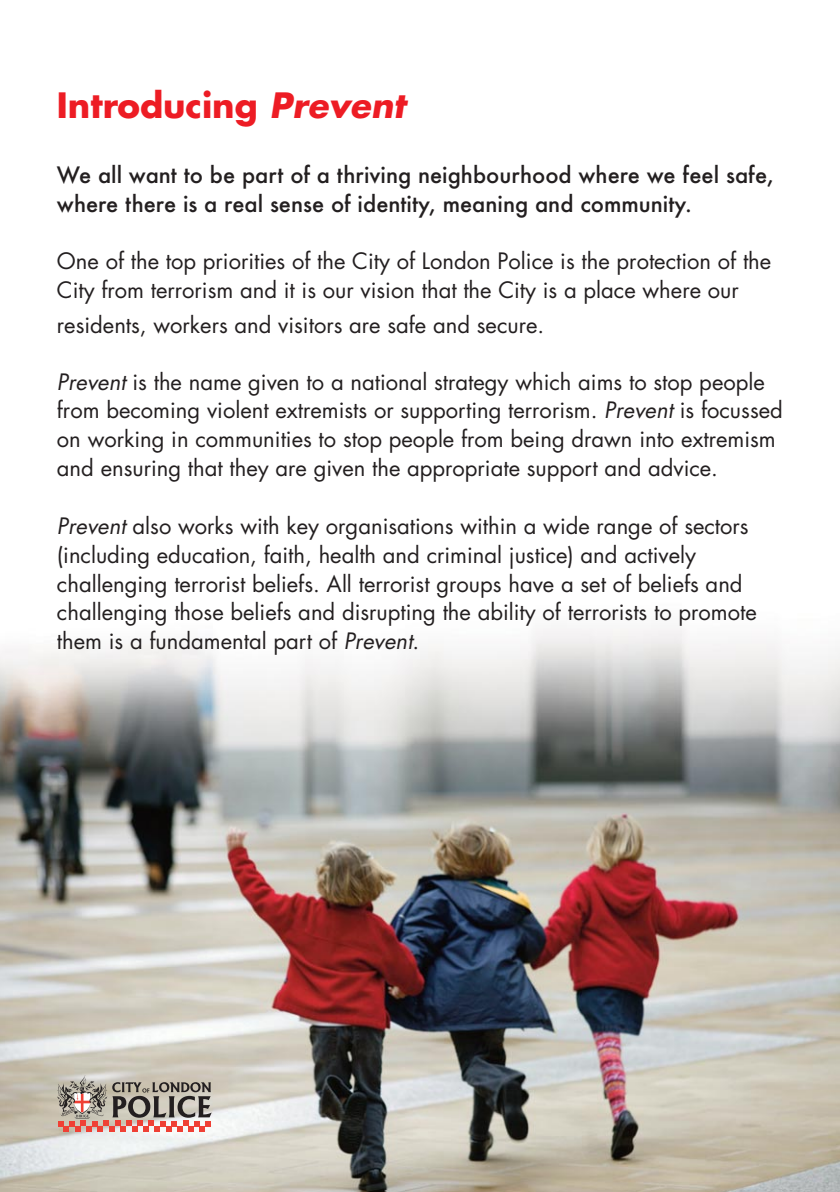
<style>
.page{position:relative;width:840px;height:1192px;background:#fff}
.page>*{position:absolute;margin:0;border:0;box-sizing:border-box;transform-origin:0 0}
.t1{font:700 34px "Futura";color:#ed1c24}
.t2{font:22px/28.8px "Futura";color:#231f20}
.t3{font:500 22px/28.6px "Futura";color:#231f20}
.s1{font-style:italic}
</style>
<div class="page">
<img style="left:0;top:629px;width:840px;height:563px">
<svg style="left:57px;top:1075px;width:155px;height:57px;background:#b0988e"></svg>
<h1 class="t1" style="left:57px;top:90px;width:356px">Introducing <span class="s1">Prevent</span></h1>
<p class="t3" style="left:57px;top:162px;width:718px">We all want to be part of a thriving neighbourhood where we feel safe, where there is a real sense of identity, meaning and community.</p>
<p class="t2" style="left:57px;top:248px;width:715px">One of the top priorities of the City of London Police is the protection of the<br>City from terrorism and it is our vision that the City is a place where our</p>
<p class="t2" style="left:57px;top:313px;width:489px">residents, workers and visitors are safe and secure.</p>
<p class="t2" style="left:57px;top:369px;width:727px"><span class="s1">Prevent</span> is the name given to a national strategy which aims to stop people from becoming violent extremists or supporting terrorism. <span class="s1">Prevent</span> is focussed on working in communities to stop people from being drawn into extremism and ensuring that they are given the appropriate support and advice.</p>
<p class="t2" style="left:57px;top:513px;width:701px"><span class="s1">Prevent</span> also works with key organisations within a wide range of sectors (including education, faith, health and criminal justice) and actively challenging terrorist beliefs. All terrorist groups have a set of beliefs and challenging those beliefs and disrupting the ability of terrorists to promote them is a fundamental part of <span class="s1">Prevent</span>.</p>
</div>
